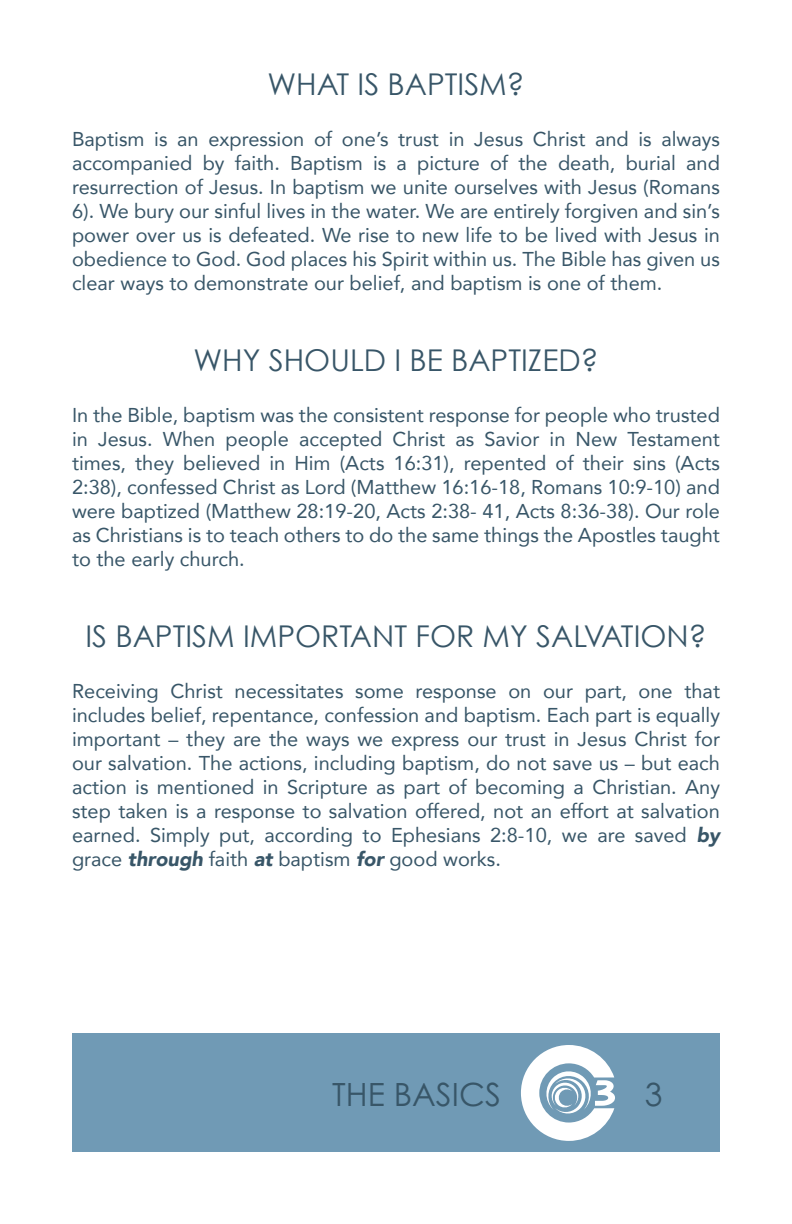
<style>
.page{position:relative;width:792px;height:1224px;background:#fff}
.page>*{position:absolute;margin:0;border:0;box-sizing:border-box;transform-origin:0 0}
.t1{font:32px "Century Gothic Pro";color:#385668}
.t2{font:30px "Century Gothic";color:#385668}
.t3{font:20px/24px "Avenir";color:#385668;text-align:justify}
.s1{font-weight:900;font-style:italic}
</style>
<div class="page">
<div style="left:72px;top:1034px;width:648px;height:118px;background:#709ab5"></div>
<svg style="left:521px;top:1045px;width:94px;height:96px"></svg>
<h2 class="t2" style="left:267px;top:65px;width:259px">WHAT IS BAPTISM?</h2>
<p class="t3" style="left:72px;top:126px;width:650px">Baptism is an expression of one’s trust in Jesus Christ and is always accompanied by faith. Baptism is a picture of the death, burial and resurrection of Jesus. In baptism we unite ourselves with Jesus (Romans 6). We bury our sinful lives in the water. We are entirely forgiven and sin’s power over us is defeated. We rise to new life to be lived with Jesus in obedience to God. God places his Spirit within us. The Bible has given us clear ways to demonstrate our belief, and baptism is one of them.</p>
<h2 class="t2" style="left:194px;top:341px;width:406px">WHY SHOULD I BE BAPTIZED?</h2>
<p class="t3" style="left:72px;top:402px;width:649px">In the Bible, baptism was the consistent response for people who trusted in Jesus. When people accepted Christ as Savior in New Testament times, they believed in Him (Acts 16:31), repented of their sins (Acts 2:38), confessed Christ as Lord (Matthew 16:16-18, Romans 10:9-10) and were baptized (Matthew 28:19-20, Acts 2:38- 41, Acts 8:36-38). Our role as Christians is to teach others to do the same things the Apostles taught to the early church.</p>
<h2 class="t2" style="left:85px;top:617px;width:623px">IS BAPTISM IMPORTANT FOR MY SALVATION?</h2>
<p class="t3" style="left:72px;top:678px;width:650px">Receiving Christ necessitates some response on our part, one that includes belief, repentance, confession and baptism. Each part is equally important – they are the ways we express our trust in Jesus Christ for our salvation. The actions, including baptism, do not save us – but each action is mentioned in Scripture as part of becoming a Christian. Any step taken is a response to salvation offered, not an effort at salvation earned. Simply put, according to Ephesians 2:8-10, we are saved <span class="s1">by </span>grace <span class="s1">through</span> faith <span class="s1">at</span> baptism <span class="s1">for</span> good works.</p>
<h1 class="t1" style="left:332px;top:1075px;width:170px">THE BASICS</h1>
<h1 class="t1" style="left:645px;top:1075px;width:19px">3</h1>
</div>
